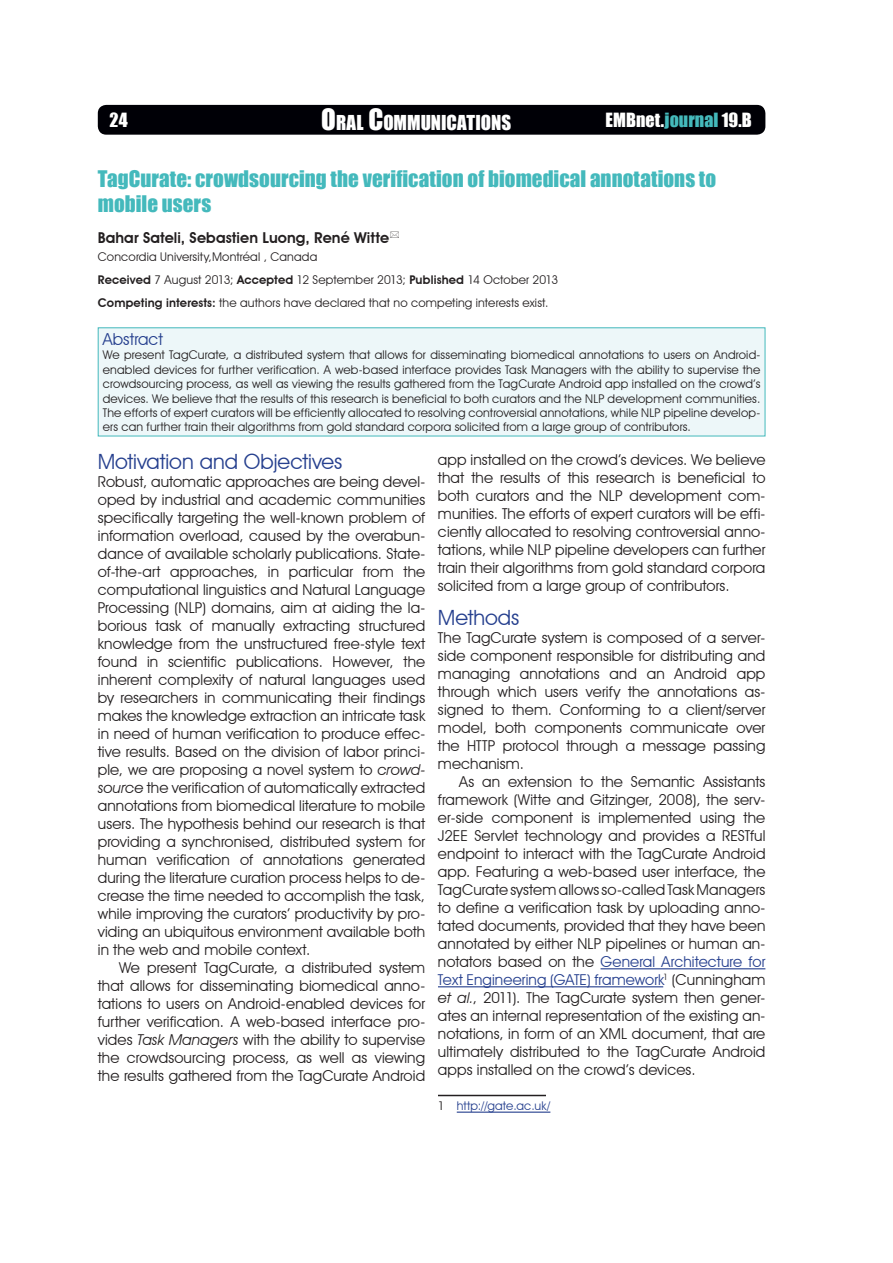
<style>
.page{position:relative;width:893px;height:1263px;background:#fff}
.page>*{position:absolute;margin:0;border:0;box-sizing:border-box;transform-origin:0 0}
.title_3{font:21px/25.2px "Impact";color:#44b9bc}
.subtitle_1{font:21px "Avant Garde IT Cby BT";color:#253f8e}
.t1{font:18.9px "Impact";color:#fff}
.t2{font:18px "Impact";letter-spacing:.005em;color:#fff}
.abstract_header{font:16.5px "Avant Garde IT Cby BT";color:#253f8e}
.text_first{font:15px/18px "Avant Garde IT Cby BT";letter-spacing:.01em;color:#231f20;text-align:justify}
.text{font:15px/18px "Avant Garde IT Cby BT";letter-spacing:.005em;color:#231f20;text-align:justify}
.author_name{font:600 15px "Avant Garde IT Cby BT";letter-spacing:.005em;color:#231f20}
.abstract_text{font:12px/14.4px "Avant Garde IT Cby BT";letter-spacing:.015em;color:#231f20;text-align:justify}
.CI{font:12px "Avant Garde IT Cby BT";letter-spacing:.015em;color:#231f20}
.dates{font:12px "Avant Garde IT Cby BT";letter-spacing:.005em;color:#231f20}
.author_address{font:12px "Avant Garde IT Cby BT";letter-spacing:.015em;color:#231f20}
.footnote{font:12px "Avant Garde IT Cby BT";letter-spacing:.015em;color:#253f8e}
.s1{font-size:27px}
.s2{color:#44b9bc}
.s3{font-weight:600}
.s4{font-style:italic}
.s5{color:#253f8e}
.s6{color:#231f20}
</style>
<div class="page">
<div style="left:98px;top:105px;width:667px;height:30px;background:#000006;border-radius:9px"></div>
<hr style="left:600px;top:968px;width:165px;height:1px;background:#253f8e">
<hr style="left:438px;top:986px;width:225px;height:1px;background:#253f8e">
<hr style="left:438px;top:1095px;width:108px;height:1px;background:#231f20">
<hr style="left:457px;top:1111px;width:93px;height:2px;background:#253f8e">
<div style="left:98px;top:328px;width:667px;height:108px;background:#edf7f9"></div>
<div style="left:98px;top:327px;width:667px;height:109px;border:1px solid #44b9bc"></div>
<p class="t2" style="left:110px;top:106px;width:20px">24</p>
<p class="t1" style="left:321px;top:108px;width:191px"><span class="s1">O</span>RAL <span class="s1">C</span>OMMUNICATIONS</p>
<p class="t2" style="left:606px;top:106px;width:148px">EMBnet.<span class="s2">journal</span> 19.B</p>
<p class="title_3" style="left:98px;top:165px;width:620px">TagCurate: crowdsourcing the verification of biomedical annotations to mobile users</p>
<p class="author_name" style="left:98px;top:228px;width:293px">Bahar Sateli, Sebastien Luong, René Witte</p>
<p class="author_address" style="left:98px;top:250px;width:221px">Concordia University,Montréal , Canada</p>
<p class="dates" style="left:98px;top:273px;width:462px"><span class="s3">Received</span> 7 August 2013; <span class="s3">Accepted</span> 12 September 2013; <span class="s3">Published</span> 14 October 2013</p>
<p class="CI" style="left:98px;top:296px;width:452px"><span class="s3">Competing interests:</span> the authors have declared that no competing interests exist.</p>
<p class="abstract_header" style="left:103px;top:329px;width:62px">Abstract</p>
<p class="abstract_text" style="left:103px;top:348px;width:659px">We present TagCurate, a distributed system that allows for disseminating biomedical annotations to users on Android&shy;enabled devices for further verification. A web-based interface provides Task Managers with the ability to supervise the crowdsourcing process, as well as viewing the results gathered from the TagCurate Android app installed on the crowd’s devices. We believe that the results of this research is beneficial to both curators and the NLP development communities.<br>The efforts of expert curators will be efficiently allocated to resolving controversial annotations, while NLP pipeline develop&shy;ers can further train their algorithms from gold standard corpora solicited from a large group of contributors.</p>
<p class="subtitle_1" style="left:98px;top:449px;width:246px">Motivation and Objectives</p>
<p class="text_first" style="left:98px;top:473px;width:329px">Robust, automatic approaches are being devel&shy;oped by industrial and academic communities specifically targeting the well-known problem of information overload, caused by the overabun&shy;dance of available scholarly publications. State&shy;of-the-art approaches, in particular from the computational linguistics and Natural Language Processing (NLP) domains, aim at aiding the la&shy;borious task of manually extracting structured knowledge from the unstructured free-style text found in scientific publications. However, the inherent complexity of natural languages used by researchers in communicating their findings makes the knowledge extraction an intricate task in need of human verification to produce effec&shy;tive results. Based on the division of labor princi&shy;ple, we are proposing a novel system to <span class="s4">crowd&shy;source</span> the verification of automatically extracted annotations from biomedical literature to mobile users. The hypothesis behind our research is that providing a synchronised, distributed system for human verification of annotations generated during the literature curation process helps to de&shy;crease the time needed to accomplish the task, while improving the curators’ productivity by pro&shy;viding an ubiquitous environment available both in the web and mobile context.</p>
<p class="text" style="left:98px;top:959px;width:329px;text-indent:21px">We present TagCurate, a distributed system that allows for disseminating biomedical anno&shy;tations to users on Android-enabled devices for further verification. A web-based interface pro&shy;vides <span class="s4">Task Managers</span> with the ability to supervise the crowdsourcing process, as well as viewing the results gathered from the TagCurate Android</p>
<p class="text" style="left:438px;top:450px;width:329px">app installed on the crowd’s devices. We believe that the results of this research is beneficial to both curators and the NLP development com&shy;munities. The efforts of expert curators will be effi&shy;ciently allocated to resolving controversial anno&shy;tations, while NLP pipeline developers can further train their algorithms from gold standard corpora solicited from a large group of contributors.</p>
<p class="subtitle_1" style="left:438px;top:604px;width:83px">Methods</p>
<p class="text_first" style="left:438px;top:628px;width:329px">The TagCurate system is composed of a server&shy;side component responsible for distributing and managing annotations and an Android app through which users verify the annotations as&shy;signed to them. Conforming to a client/server model, both components communicate over the HTTP protocol through a message passing mechanism.</p>
<p class="text" style="left:438px;top:772px;width:329px;text-indent:21px">As an extension to the Semantic Assistants framework (Witte and Gitzinger, 2008), the serv&shy;er-side component is implemented using the J2EE Servlet technology and provides a RESTful endpoint to interact with the TagCurate Android app. Featuring a web-based user interface, the TagCurate system allows so-called Task Managers to define a verification task by uploading anno&shy;tated documents, provided that they have been annotated by either NLP pipelines or human an&shy;notators based on the <span class="s5">General Architecture for Text Engineering (GATE) framework</span><sup>1</sup> (Cunningham <span class="s4">et al.</span>, 2011). The TagCurate system then gener&shy;ates an internal representation of the existing an&shy;notations, in form of an XML document, that are ultimately distributed to the TagCurate Android apps installed on the crowd’s devices.</p>
<p class="footnote" style="left:438px;top:1098px;width:114px"><span class="s6">1</span> http://gate.ac.uk/</p>
</div>
